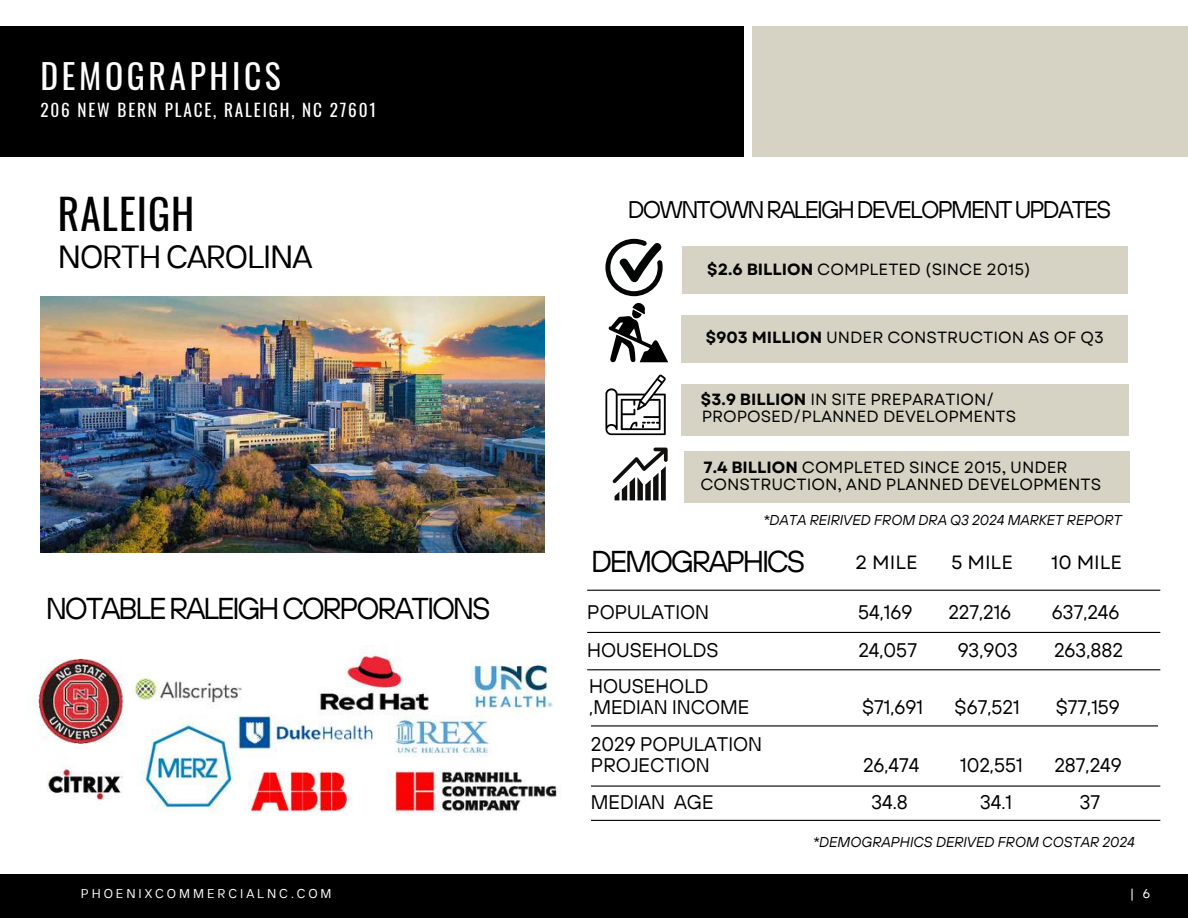
<style>
.page{position:relative;width:1188px;height:918px;background:#fff}
.page>*{position:absolute;margin:0;border:0;box-sizing:border-box;transform-origin:0 0}
.t1{font:41.4px "Oswald";letter-spacing:.025em;color:#000}
.t2{font:33.75px "Oswald";letter-spacing:.105em;color:#fff}
.t3{font:31.95px "TT Interphases";letter-spacing:-.035em;color:#000}
.t4{font:30px "TT Hoves";letter-spacing:-.075em;color:#000}
.t5{font:24px "TT Hoves";letter-spacing:-.075em;color:#000}
.t6{font:19.65px/21.3px "TT Hoves";color:#000}
.t7{font:19.2px "Garet";color:#000}
.t8{font:17.25px "Oswald";letter-spacing:.105em;color:#fff}
.t9{font:16.2px/16.8px "Garet";color:#040404}
.t10{font:italic 14.25px "TT Hoves";color:#000}
.t11{font:12.75px "TT Interphases";letter-spacing:.23em;color:#fff}
.s1{font-weight:700}
</style>
<div class="page">
<div style="left:0;top:27px;width:744px;height:130px;background:#000"></div>
<div style="left:752px;top:27px;width:436px;height:130px;background:#d6d2c4"></div>
<div style="left:1px;top:874px;width:1187px;height:44px;background:#000"></div>
<div style="left:683px;top:247px;width:445px;height:47px;background:#d6d2c4"></div>
<div style="left:681px;top:315px;width:447px;height:47px;background:#d6d2c4"></div>
<div style="left:681px;top:384px;width:448px;height:52px;background:#d6d2c4"></div>
<hr style="left:587px;top:632px;width:573px;height:1px;background:#000">
<hr style="left:591px;top:820px;width:569px;height:1px;background:#000">
<hr style="left:587px;top:590px;width:573px;height:1px;background:#000">
<hr style="left:587px;top:669px;width:573px;height:1px;background:#000">
<hr style="left:591px;top:786px;width:569px;height:1px;background:#000">
<hr style="left:591px;top:725px;width:567px;height:1px;background:#000">
<img style="left:37px;top:646px;width:522px;height:168px">
<svg style="left:605px;top:239px;width:58px;height:57px"></svg>
<svg style="left:609px;top:303px;width:59px;height:59px"></svg>
<svg style="left:605px;top:374px;width:61px;height:61px"></svg>
<svg style="left:613px;top:448px;width:55px;height:52px"></svg>
<img style="left:41px;top:296px;width:504px;height:257px">
<div style="left:684px;top:451px;width:445px;height:52px;background:#d6d2c4"></div>
<h2 class="t2" style="left:40px;top:49px;width:242px">DEMOGRAPHICS</h2>
<p class="t8" style="left:40px;top:96px;width:337px">206 NEW BERN PLACE, RALEIGH, NC 27601</p>
<h1 class="t1" style="left:58px;top:182px;width:138px">RALEIGH</h1>
<h3 class="t3" style="left:58px;top:236px;width:256px">NORTH CAROLINA</h3>
<h3 class="t4" style="left:46px;top:589px;width:446px">NOTABLERALEIGHCORPORATIONS</h3>
<h3 class="t5" style="left:628px;top:194px;width:485px">DOWNTOWNRALEIGHDEVELOPMENTUPDATES</h3>
<p class="t9" style="left:707px;top:261px;width:325px"><span class="s1">$2.6 BILLION</span> COMPLETED (SINCE 2015)</p>
<p class="t9" style="left:706px;top:329px;width:399px"><span class="s1">$903 MILLION</span> UNDER CONSTRUCTION AS OF Q3</p>
<p class="t9" style="left:701px;top:391px;width:317px"><span class="s1">$3.9 BILLION</span> IN SITE PREPARATION/<br>PROPOSED/PLANNED DEVELOPMENTS</p>
<p class="t9" style="left:700px;top:459px;width:402px"><span class="s1">7.4 BILLION</span> COMPLETED SINCE 2015, UNDER<br>CONSTRUCTION, AND PLANNED DEVELOPMENTS</p>
<p class="t10" style="left:763px;top:511px;width:361px">*DATA REIRIVED FROM DRA Q3 2024 MARKET REPORT</p>
<h3 class="t4" style="left:591px;top:542px;width:216px">DEMOGRAPHICS</h3>
<p class="t7" style="left:855px;top:548px;width:64px">2 MILE</p>
<p class="t7" style="left:951px;top:548px;width:63px">5 MILE</p>
<p class="t7" style="left:1051px;top:548px;width:73px">10 MILE</p>
<p class="t6" style="left:587px;top:601px;width:123px">POPULATION</p>
<p class="t6" style="left:858px;top:601px;width:56px">54,169</p>
<p class="t6" style="left:948px;top:601px;width:64px">227,216</p>
<p class="t6" style="left:1052px;top:601px;width:69px">637,246</p>
<p class="t6" style="left:587px;top:639px;width:133px">HOUSEHOLDS</p>
<p class="t6" style="left:858px;top:639px;width:60px">24,057</p>
<p class="t6" style="left:958px;top:639px;width:62px">93,903</p>
<p class="t6" style="left:1054px;top:639px;width:70px">263,882</p>
<p class="t6" style="left:589px;top:675px;width:162px">HOUSEHOLD ,MEDIAN INCOME</p>
<p class="t6" style="left:591px;top:733px;width:173px">2029 POPULATION<br>PROJECTION</p>
<p class="t6" style="left:862px;top:696px;width:62px">$71,691</p>
<p class="t6" style="left:955px;top:696px;width:67px">$67,521</p>
<p class="t6" style="left:1056px;top:696px;width:66px">$77,159</p>
<p class="t6" style="left:863px;top:754px;width:58px">26,474</p>
<p class="t6" style="left:960px;top:754px;width:64px">102,551</p>
<p class="t6" style="left:1054px;top:754px;width:69px">287,249</p>
<p class="t6" style="left:591px;top:791px;width:124px">MEDIAN AGE</p>
<p class="t6" style="left:871px;top:791px;width:38px">34.8</p>
<p class="t6" style="left:980px;top:791px;width:34px">34.1</p>
<p class="t6" style="left:1080px;top:791px;width:22px">37</p>
<p class="t10" style="left:813px;top:832px;width:324px">*DEMOGRAPHICS DERIVED FROM COSTAR 2024</p>
<p class="t11" style="left:81px;top:885px;width:252px">PHOENIXCOMMERCIALNC.COM</p>
<p class="t11" style="left:1130px;top:885px;width:22px">| 6</p>
</div>
